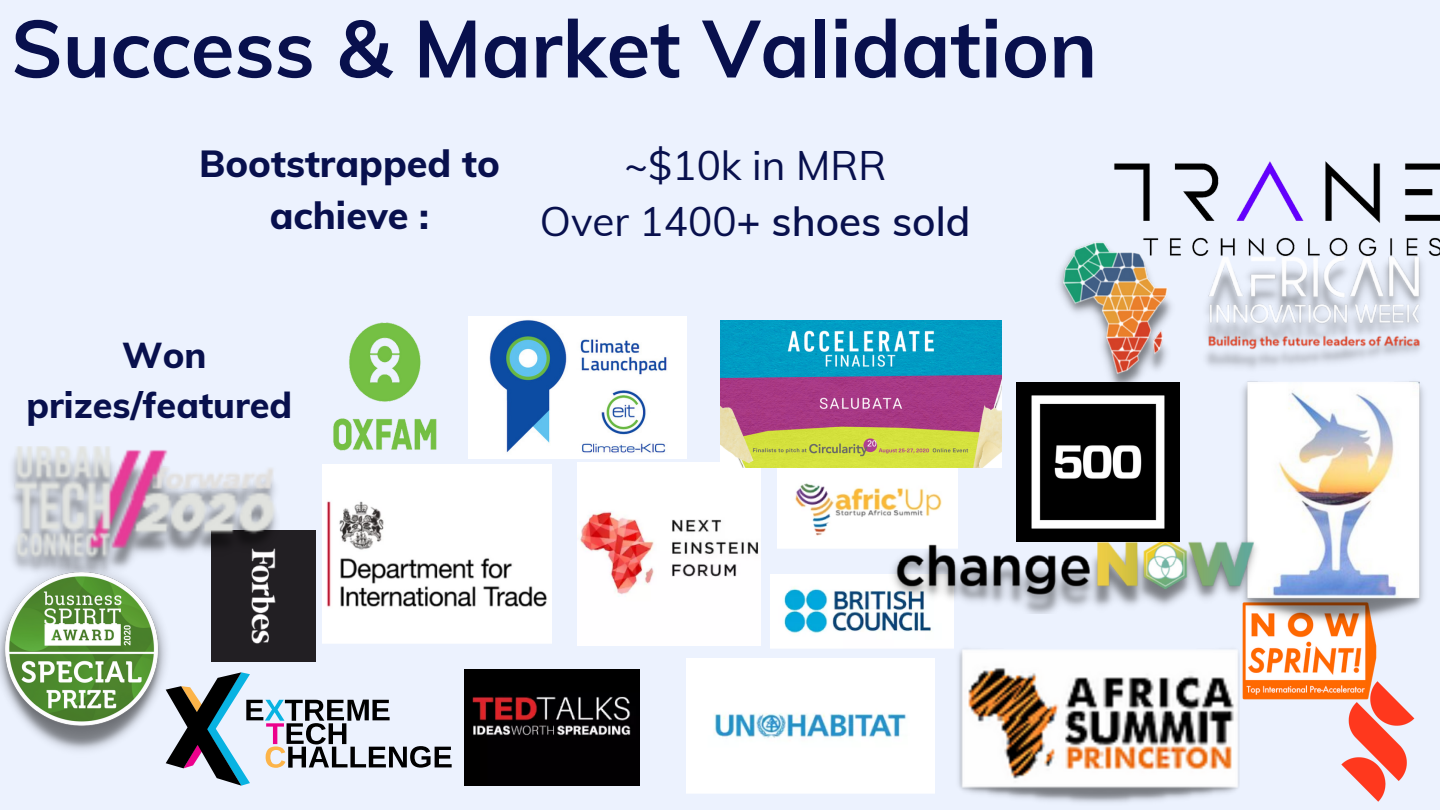
<style>
.page{position:relative;width:1440px;height:810px;background:#ecf2fe}
.page>*{position:absolute;margin:0;border:0;box-sizing:border-box;transform-origin:0 0}
.t1{font:700 80px "Muli";color:#08104d}
.t2{font:600 40.4px "Muli";color:#08104d}
.t3{font:40.4px "Muli";color:#08104d}
.t4{font:800 37.8px/52.6px "Muli";color:#08104d;text-align:center}
.t5{font:800 36px/49.9px "Muli";color:#08104d;text-align:center}
.s1{font-weight:400}
</style>
<div class="page">
<img style="left:322px;top:465px;width:230px;height:178px">
<img style="left:770px;top:574px;width:184px;height:75px">
<img style="left:577px;top:463px;width:183px;height:183px">
<img style="left:464px;top:669px;width:175px;height:117px">
<img style="left:687px;top:659px;width:248px;height:135px">
<img style="left:777px;top:468px;width:180px;height:80px">
<img style="left:211px;top:531px;width:105px;height:131px">
<img style="left:333px;top:322px;width:104px;height:129px">
<img style="left:468px;top:316px;width:219px;height:143px">
<img style="left:720px;top:321px;width:281px;height:147px">
<img style="left:12px;top:446px;width:267px;height:131px">
<img style="left:1242px;top:628px;width:135px;height:72px">
<img style="left:1053px;top:242px;width:370px;height:141px">
<img style="left:1238px;top:377px;width:186px;height:251px">
<img style="left:0;top:560px;width:171px;height:191px">
<img style="left:1315px;top:679px;width:100px;height:123px">
<svg style="left:166px;top:672px;width:286px;height:114px"></svg>
<img style="left:958px;top:650px;width:281px;height:153px">
<img style="left:888px;top:536px;width:373px;height:78px">
<img style="left:1016px;top:383px;width:164px;height:159px">
<img style="left:1098px;top:161px;width:342px;height:111px">
<p class="t1" style="left:11px;top:-3px;width:1088px">Success &amp; Market Validation</p>
<p class="t4" style="left:199px;top:136px;width:302px">Bootstrapped to achieve :</p>
<p class="t5" style="left:26px;top:330px;width:267px">Won prizes/featured</p>
<p class="t3" style="left:624px;top:139px;width:264px">~$10k in MRR</p>
<p class="t2" style="left:540px;top:195px;width:432px"><span class="s1">Over 1400</span>+ shoes sold</p>
</div>
